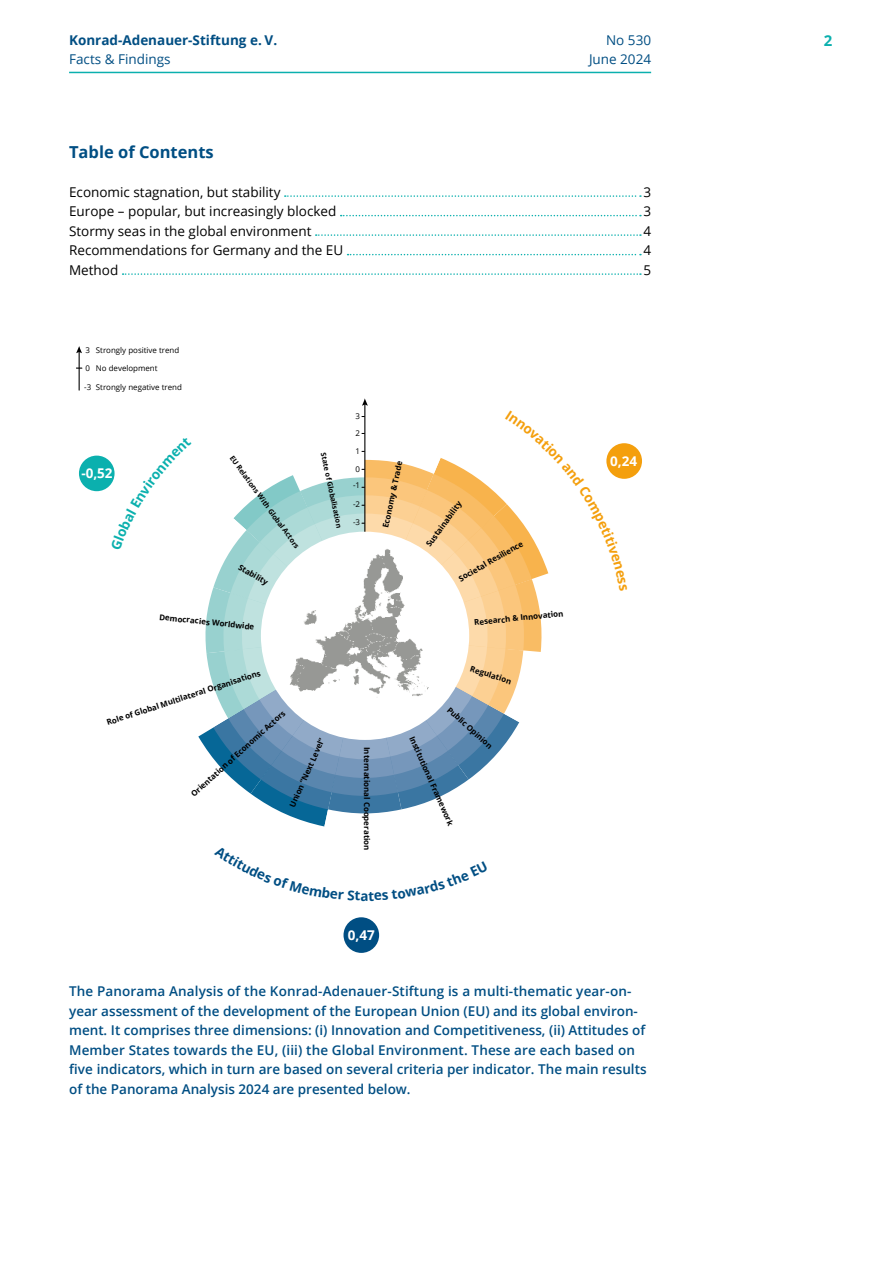
<style>
.page{position:relative;width:893px;height:1263px;background:#fff}
.page>*{position:absolute;margin:0;border:0;box-sizing:border-box;transform-origin:0 0}
.H2_IHV{font:700 16.5px "Open Sans";color:#004e83}
.t1{font:700 15px "Open Sans";color:#0bb0ae}
.Einleser{font:600 13.5px/19.5px "Open Sans";color:#004e83}
.Inhaltsverzeichnis{font:13.5px "Open Sans";color:#000}
.t2{font:700 13.5px "Open Sans";color:#004e83}
.t3{font:13.5px/19.5px "Open Sans";color:#004e83;text-align:right}
.t4{font:700 13.5px "Open Sans";color:#fff}
.t5{font:700 7.95px "Open Sans";color:#000}
.t6{font:7.95px "Open Sans";color:#000}
.t7{font:700 7.2px "Open Sans";color:#000}
</style>
<div class="page">
<hr style="left:69px;top:72px;width:582px;height:1px;background:#0bb0ae">
<svg style="left:285px;top:195px;width:356px;height:2px"></svg>
<svg style="left:341px;top:215px;width:300px;height:1px"></svg>
<svg style="left:316px;top:234px;width:325px;height:2px"></svg>
<svg style="left:348px;top:254px;width:293px;height:1px"></svg>
<svg style="left:123px;top:273px;width:518px;height:2px"></svg>
<div style="left:606px;top:443px;width:36px;height:36px;background:#f49f0d;border-radius:50%"></div>
<div style="left:79px;top:456px;width:36px;height:35px;background:#0bb0ae;border-radius:50%"></div>
<div style="left:343px;top:917px;width:36px;height:36px;background:#004e83;border-radius:50%"></div>
<hr style="left:79px;top:351px;width:1px;height:39px;background:#000">
<svg style="left:76px;top:346px;width:6px;height:7px"></svg>
<svg style="left:111px;top:399px;width:516px;height:428px"></svg>
<p class="t2" style="left:69px;top:30px;width:210px">Konrad-Adenauer-Stiftung e. V.</p>
<p class="t1" style="left:824px;top:30px;width:10px">2</p>
<p class="t3" style="left:69px;top:49px;width:103px">Facts &amp; Findings</p>
<p class="t3" style="left:589px;top:30px;width:64px">No 530<br>June 2024</p>
<p class="H2_IHV" style="left:69px;top:140px;width:146px">Table of Contents</p>
<p class="Inhaltsverzeichnis" style="left:69px;top:183px;width:213px">Economic stagnation, but stability</p>
<p class="Inhaltsverzeichnis" style="left:643px;top:183px;width:9px">3</p>
<p class="Inhaltsverzeichnis" style="left:69px;top:202px;width:269px">Europe – popular, but increasingly blocked</p>
<p class="Inhaltsverzeichnis" style="left:643px;top:202px;width:9px">3</p>
<p class="Inhaltsverzeichnis" style="left:69px;top:222px;width:244px">Stormy seas in the global environment</p>
<p class="Inhaltsverzeichnis" style="left:643px;top:222px;width:9px">4</p>
<p class="Inhaltsverzeichnis" style="left:69px;top:241px;width:276px">Recommendations for Germany and the EU</p>
<p class="Inhaltsverzeichnis" style="left:643px;top:241px;width:9px">4</p>
<p class="Inhaltsverzeichnis" style="left:69px;top:261px;width:51px">Method</p>
<p class="Inhaltsverzeichnis" style="left:643px;top:261px;width:9px">5</p>
<p class="t6" style="left:96px;top:344px;width:85px">Strongly positive trend</p>
<p class="t6" style="left:85px;top:344px;width:6px">3</p>
<p class="t6" style="left:84px;top:382px;width:99px">-3 Strongly negative trend</p>
<p class="t6" style="left:85px;top:363px;width:74px">0 No development</p>
<p class="t4" style="left:81px;top:464px;width:33px">-0,52</p>
<p class="t6" style="left:356px;top:411px;width:6px">3</p>
<p class="t6" style="left:356px;top:428px;width:6px">2</p>
<p class="t6" style="left:356px;top:445px;width:6px">1</p>
<p class="t7" style="left:236px;top:453px;width:114px;rotate:54deg">EU Relations With Global Actors</p>
<p class="t7" style="left:328px;top:452px;width:78px;rotate:78deg">State of Globalisation</p>
<p class="t5" style="left:380px;top:527px;width:70px;rotate:-78deg">Economy &amp; Trade</p>
<p class="t6" style="left:356px;top:463px;width:6px">0</p>
<p class="t6" style="left:353px;top:480px;width:9px">-1</p>
<p class="t6" style="left:353px;top:499px;width:9px">-2</p>
<p class="t6" style="left:353px;top:517px;width:9px">-3</p>
<p class="t5" style="left:242px;top:561px;width:34px;rotate:30deg">Stability</p>
<p class="t5" style="left:160px;top:611px;width:97px;rotate:6deg">Democracies Worldwide</p>
<p class="t5" style="left:423px;top:542px;width:56px;rotate:-54deg">Sustainability</p>
<p class="t5" style="left:456px;top:574px;width:74px;rotate:-30deg">Societal Resilience</p>
<p class="t5" style="left:474px;top:617px;width:91px;rotate:-6deg">Research &amp; Innovation</p>
<p class="t5" style="left:105px;top:717px;width:163px;rotate:-18deg">Role of Global Multilateral Organisations</p>
<p class="t5" style="left:188px;top:791px;width:125px;rotate:-42deg">Orientation of Economic Actors</p>
<p class="t5" style="left:287px;top:804px;width:76px;rotate:-66deg">Union “Next Level”</p>
<p class="t5" style="left:373px;top:747px;width:105px;rotate:90deg">International Cooperation</p>
<p class="t4" style="left:348px;top:925px;width:28px">0,47</p>
<p class="t5" style="left:472px;top:663px;width:44px;rotate:18deg">Regulation</p>
<p class="t5" style="left:452px;top:704px;width:59px;rotate:42deg">Public Opinion</p>
<p class="t5" style="left:417px;top:734px;width:98px;rotate:66deg">Institutional Framework</p>
<p class="t4" style="left:610px;top:451px;width:28px">0,24</p>
<p class="Einleser" style="left:69px;top:981px;width:579px">The Panorama Analysis of the Konrad-Adenauer-Stiftung is a multi-thematic year-on&shy;year assessment of the development of the European Union (EU) and its global environ&shy;ment. It comprises three dimensions: (i) Innovation and Competitiveness, (ii) Attitudes of Member States towards the EU, (iii) the Global Environment. These are each based on five indicators, which in turn are based on several criteria per indicator. The main results of the Panorama Analysis 2024 are presented below.</p>
</div>
